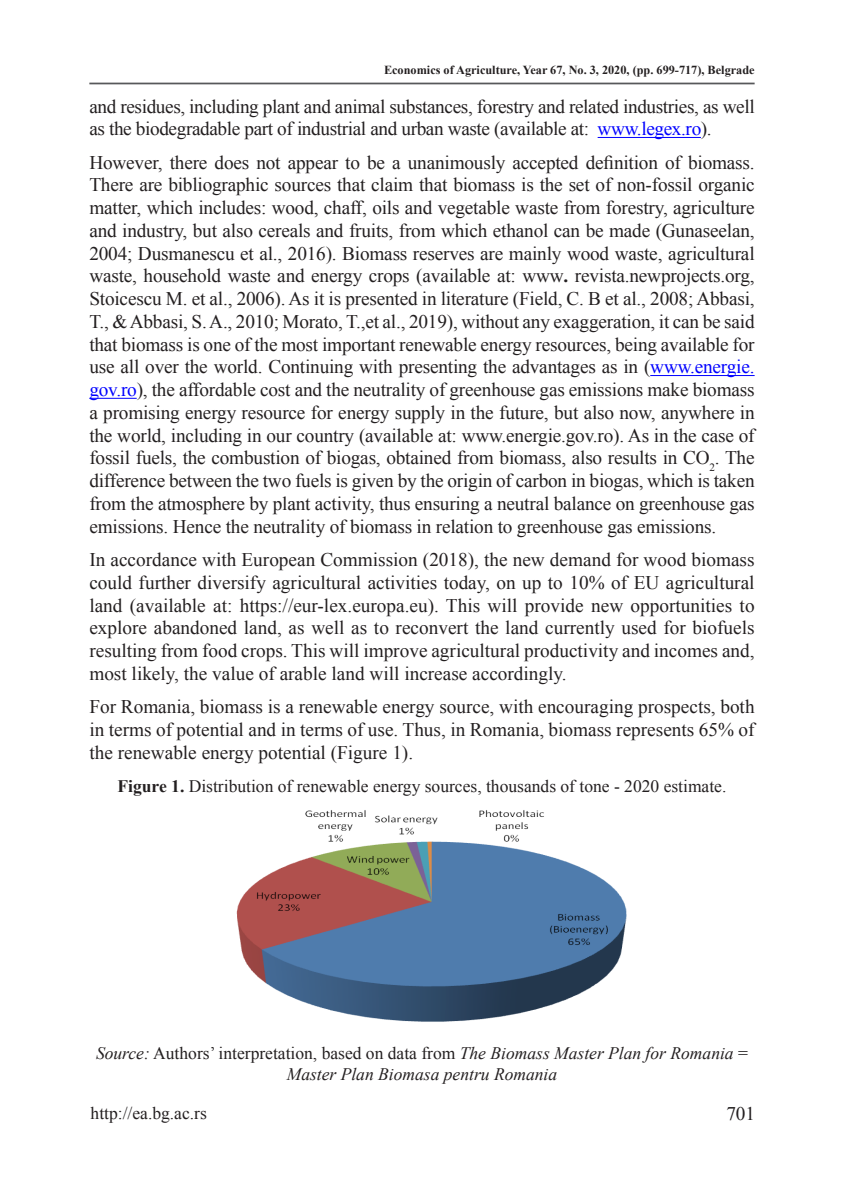
<style>
.page{position:relative;width:844px;height:1191px;background:#fff}
.page>*{position:absolute;margin:0;border:0;box-sizing:border-box;transform-origin:0 0}
.Body_Text{font:19.25px/22.8px "Times New Roman";letter-spacing:-.01em;color:#231f20;text-align:justify}
.Body_Text-2{font:italic 17.5px/21px "Times New Roman";color:#231f20;text-align:center}
.t1{font:17.5px "Times New Roman";color:#231f20}
.t2{font:700 12.25px "Times New Roman";color:#231f20}
.s1{color:#00f}
.s2{font-weight:700}
.s3{font-style:normal}
</style>
<div class="page">
<hr style="left:89px;top:83px;width:665px;height:1px;background:#57585a">
<hr style="left:597px;top:137px;width:103px;height:1px;background:#00f">
<hr style="left:650px;top:375px;width:104px;height:1px;background:#00f">
<hr style="left:89px;top:398px;width:48px;height:1px;background:#00f">
<img style="left:236px;top:810px;width:391px;height:212px">
<p class="t2" style="left:384px;top:61px;width:372px">Economics of Agriculture, Year 67, No. 3, 2020, (pp. 699-717), Belgrade</p>
<p class="Body_Text" style="left:89px;top:94px;width:666px">and residues, including plant and animal substances, forestry and related industries, as well as the biodegradable part of industrial and urban waste (available at: <span class="s1">www.legex.ro</span>).</p>
<p class="Body_Text" style="left:89px;top:150px;width:666px">However, there does not appear to be a unanimously accepted definition of biomass.<br>There are bibliographic sources that claim that biomass is the set of non-fossil organic matter, which includes: wood, chaff, oils and vegetable waste from forestry, agriculture and industry, but also cereals and fruits, from which ethanol can be made (Gunaseelan, 2004; Dusmanescu et al., 2016). Biomass reserves are mainly wood waste, agricultural waste, household waste and energy crops (available at: www<span class="s2">.</span> revista.newprojects.org, Stoicescu M. et al., 2006). As it is presented in literature (Field, C. B et al., 2008; Abbasi, T., &amp; Abbasi, S. A., 2010; Morato, T.,et al., 2019), without any exaggeration, it can be said that biomass is one of the most important renewable energy resources, being available for use all over the world. Continuing with presenting the advantages as in (<span class="s1">www.energie. gov.ro</span>), the affordable cost and the neutrality of greenhouse gas emissions make biomass a promising energy resource for energy supply in the future, but also now, anywhere in the world, including in our country (available at: www.energie.gov.ro). As in the case of fossil fuels, the combustion of biogas, obtained from biomass, also results in CO<sub>2</sub>. The difference between the two fuels is given by the origin of carbon in biogas, which is taken from the atmosphere by plant activity, thus ensuring a neutral balance on greenhouse gas emissions. Hence the neutrality of biomass in relation to greenhouse gas emissions.</p>
<p class="Body_Text" style="left:89px;top:548px;width:666px">In accordance with European Commission (2018), the new demand for wood biomass could further diversify agricultural activities today, on up to 10% of EU agricultural land (available at: https://eur-lex.europa.eu). This will provide new opportunities to explore abandoned land, as well as to reconvert the land currently used for biofuels resulting from food crops. This will improve agricultural productivity and incomes and, most likely, the value of arable land will increase accordingly.</p>
<p class="Body_Text" style="left:89px;top:695px;width:666px">For Romania, biomass is a renewable energy source, with encouraging prospects, both in terms of potential and in terms of use. Thus, in Romania, biomass represents 65% of the renewable energy potential (Figure 1).</p>
<p class="t1" style="left:117px;top:774px;width:610px"><span class="s2">Figure 1.</span> Distribution of renewable energy sources, thousands of tone - 2020 estimate.</p>
<p class="Body_Text-2" style="left:96px;top:1042px;width:653px">Source: <span class="s3">Authors’ interpretation, based on data from</span> The Biomass Master Plan for Romania <span class="s3">=<br></span>Master Plan Biomasa pentru Romania</p>
<p class="t1" style="left:91px;top:1101px;width:118px">http://ea.bg.ac.rs</p>
<p class="Body_Text" style="left:726px;top:1102px;width:30px">701</p>
</div>
